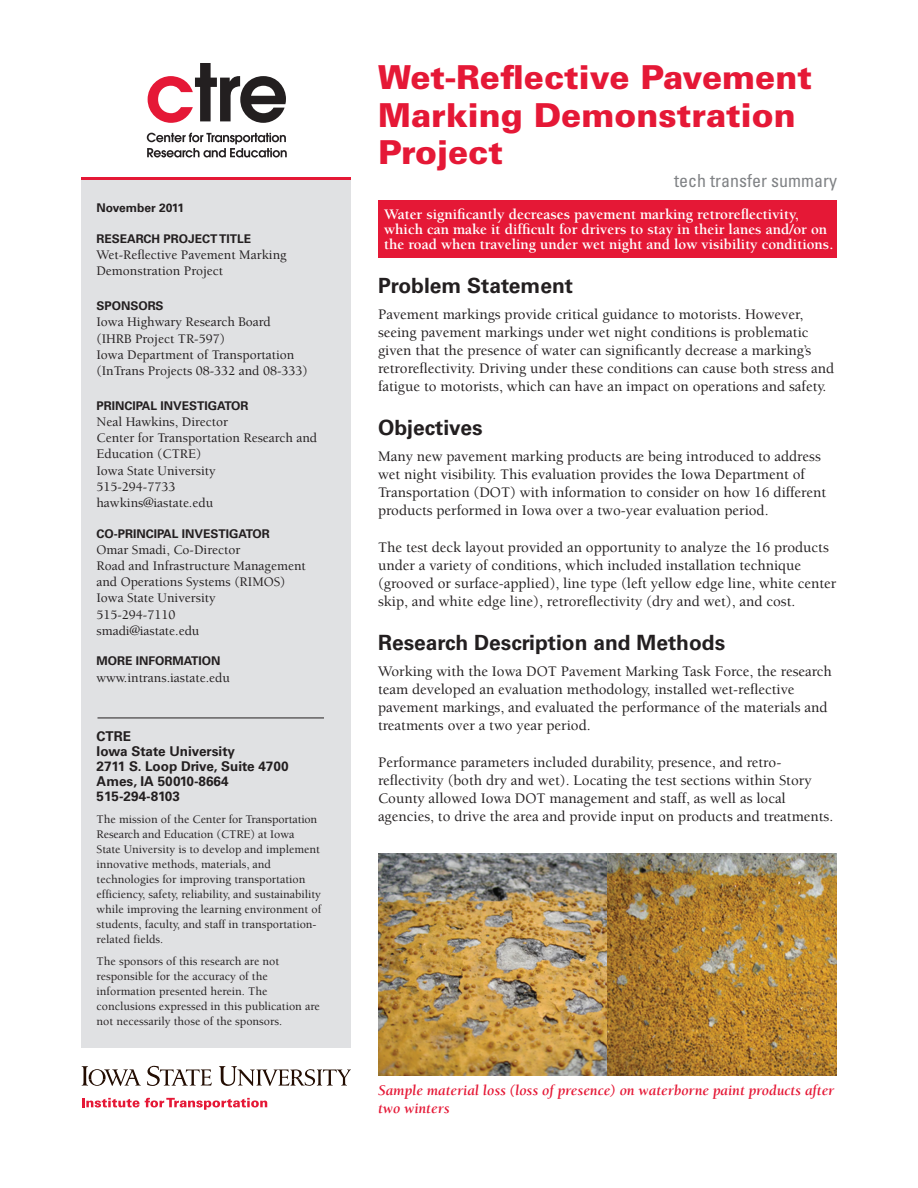
<style>
.page{position:relative;width:918px;height:1188px;background:#fff}
.page>*{position:absolute;margin:0;border:0;box-sizing:border-box;transform-origin:0 0}
.Headline_1{font:900 33px/37.5px "Univers";color:#e51836}
.head_1{font:700 21px "Univers";color:#231f20}
.Headline2{font:condensed 18px "Univers";color:#808285}
.Body_text{font:500 15px/18px "Berkeley";color:#231f20}
.pullout_sentence{font:700 15px/15px "Berkeley";color:#fff}
.t1{font:italic 700 15px/18px "Berkeley";color:#e51836}
.info{font:500 13.5px/16.2px "Berkeley";color:#231f20}
.address{font:700 13.5px "Univers";color:#231f20}
.tech_trans__summary{font:500 12px/15px "Berkeley";color:#231f20}
.label{font:700 12px "Univers";color:#231f20}
.date{font:700 12px "Univers";color:#231f20}
</style>
<div class="page">
<div style="left:81px;top:177px;width:270px;height:871px;background:#e0e1e3"></div>
<div style="left:378px;top:200px;width:459px;height:58px;background:#e51836"></div>
<hr style="left:81px;top:177px;width:270px;height:3px;background:#e51836">
<hr style="left:98px;top:718px;width:226px;height:1px;background:#231f20">
<svg style="left:148px;top:63px;width:138px;height:60px"></svg>
<svg style="left:147px;top:133px;width:140px;height:25px"></svg>
<svg style="left:82px;top:1066px;width:59px;height:20px"></svg>
<svg style="left:147px;top:1066px;width:65px;height:20px"></svg>
<svg style="left:219px;top:1066px;width:132px;height:20px"></svg>
<svg style="left:82px;top:1098px;width:185px;height:12px"></svg>
<img style="left:378px;top:854px;width:459px;height:222px">
<p class="date" style="left:96px;top:201px;width:89px">November 2011</p>
<p class="label" style="left:96px;top:232px;width:156px">RESEARCH PROJECT TITLE</p>
<p class="info" style="left:96px;top:247px;width:192px">Wet-Reflective Pavement Marking<br>Demonstration Project</p>
<p class="label" style="left:96px;top:299px;width:69px">SPONSORS</p>
<p class="info" style="left:96px;top:314px;width:213px">Iowa Highwary Research Board (IHRB Project TR-597)<br>Iowa Department of Transportation (InTrans Projects 08-332 and 08-333)</p>
<p class="label" style="left:96px;top:399px;width:154px">PRINCIPAL INVESTIGATOR</p>
<p class="info" style="left:96px;top:414px;width:133px">Neal Hawkins, Director</p>
<p class="info" style="left:96px;top:430px;width:222px">Center for Transportation Research and<br>Education (CTRE)</p>
<p class="info" style="left:96px;top:463px;width:121px">Iowa State University</p>
<p class="info" style="left:96px;top:479px;width:81px">515-294-7733</p>
<p class="info" style="left:96px;top:495px;width:118px">hawkins@iastate.edu</p>
<p class="label" style="left:96px;top:526px;width:175px">CO-PRINCIPAL INVESTIGATOR</p>
<p class="info" style="left:96px;top:542px;width:211px">Omar Smadi, Co-Director<br>Road and Infrastructure Management and Operations Systems (RIMOS)</p>
<p class="info" style="left:96px;top:590px;width:121px">Iowa State University</p>
<p class="info" style="left:96px;top:607px;width:81px">515-294-7110</p>
<p class="info" style="left:96px;top:623px;width:105px">smadi@iastate.edu</p>
<p class="label" style="left:96px;top:654px;width:126px">MORE INFORMATION</p>
<p class="info" style="left:96px;top:670px;width:135px">www.intrans.iastate.edu</p>
<p class="address" style="left:97px;top:729px;width:36px">CTRE</p>
<p class="address" style="left:97px;top:744px;width:140px">Iowa State University</p>
<p class="address" style="left:97px;top:759px;width:194px">2711 S. Loop Drive, Suite 4700</p>
<p class="address" style="left:97px;top:774px;width:133px">Ames, IA 50010-8664</p>
<p class="address" style="left:97px;top:789px;width:85px">515-294-8103</p>
<p class="tech_trans__summary" style="left:97px;top:812px;width:226px">The mission of the Center for Transportation Research and Education (CTRE) at Iowa State University is to develop and implement innovative methods, materials, and technologies for improving transportation efficiency, safety, reliability, and sustainability while improving the learning environment of students, faculty, and staff in transportation&shy;related fields.</p>
<p class="tech_trans__summary" style="left:97px;top:954px;width:225px">The sponsors of this research are not responsible for the accuracy of the information presented herein. The conclusions expressed in this publication are not necessarily those of the sponsors.</p>
<p class="Headline_1" style="left:378px;top:58px;width:436px">Wet-Reflective Pavement<br>Marking Demonstration<br>Project</p>
<p class="Headline2" style="left:674px;top:169px;width:164px">tech transfer summary</p>
<p class="pullout_sentence" style="left:384px;top:207px;width:451px">Water significantly decreases pavement marking retroreflectivity, which can make it difficult for drivers to stay in their lanes and/or on the road when traveling under wet night and low visibility conditions.</p>
<p class="head_1" style="left:378px;top:273px;width:197px">Problem Statement</p>
<p class="Body_text" style="left:378px;top:305px;width:458px">Pavement markings provide critical guidance to motorists. However, seeing pavement markings under wet night conditions is problematic given that the presence of water can significantly decrease a marking’s retroreflectivity. Driving under these conditions can cause both stress and fatigue to motorists, which can have an impact on operations and safety.</p>
<p class="head_1" style="left:378px;top:415px;width:106px">Objectives</p>
<p class="Body_text" style="left:378px;top:447px;width:450px">Many new pavement marking products are being introduced to address wet night visibility. This evaluation provides the Iowa Department of Transportation (DOT) with information to consider on how 16 different products performed in Iowa over a two-year evaluation period.</p>
<p class="Body_text" style="left:378px;top:538px;width:460px">The test deck layout provided an opportunity to analyze the 16 products under a variety of conditions, which included installation technique (grooved or surface-applied), line type (left yellow edge line, white center skip, and white edge line), retroreflectivity (dry and wet), and cost.</p>
<p class="head_1" style="left:378px;top:630px;width:349px">Research Description and Methods</p>
<p class="Body_text" style="left:378px;top:662px;width:455px">Working with the Iowa DOT Pavement Marking Task Force, the research team developed an evaluation methodology, installed wet-reflective pavement markings, and evaluated the performance of the materials and treatments over a two year period.</p>
<p class="Body_text" style="left:378px;top:753px;width:457px">Performance parameters included durability, presence, and retro&shy;reflectivity (both dry and wet). Locating the test sections within Story County allowed Iowa DOT management and staff, as well as local agencies, to drive the area and provide input on products and treatments.</p>
<p class="t1" style="left:378px;top:1082px;width:458px">Sample material loss (loss of presence) on waterborne paint products after two winters</p>
</div>
